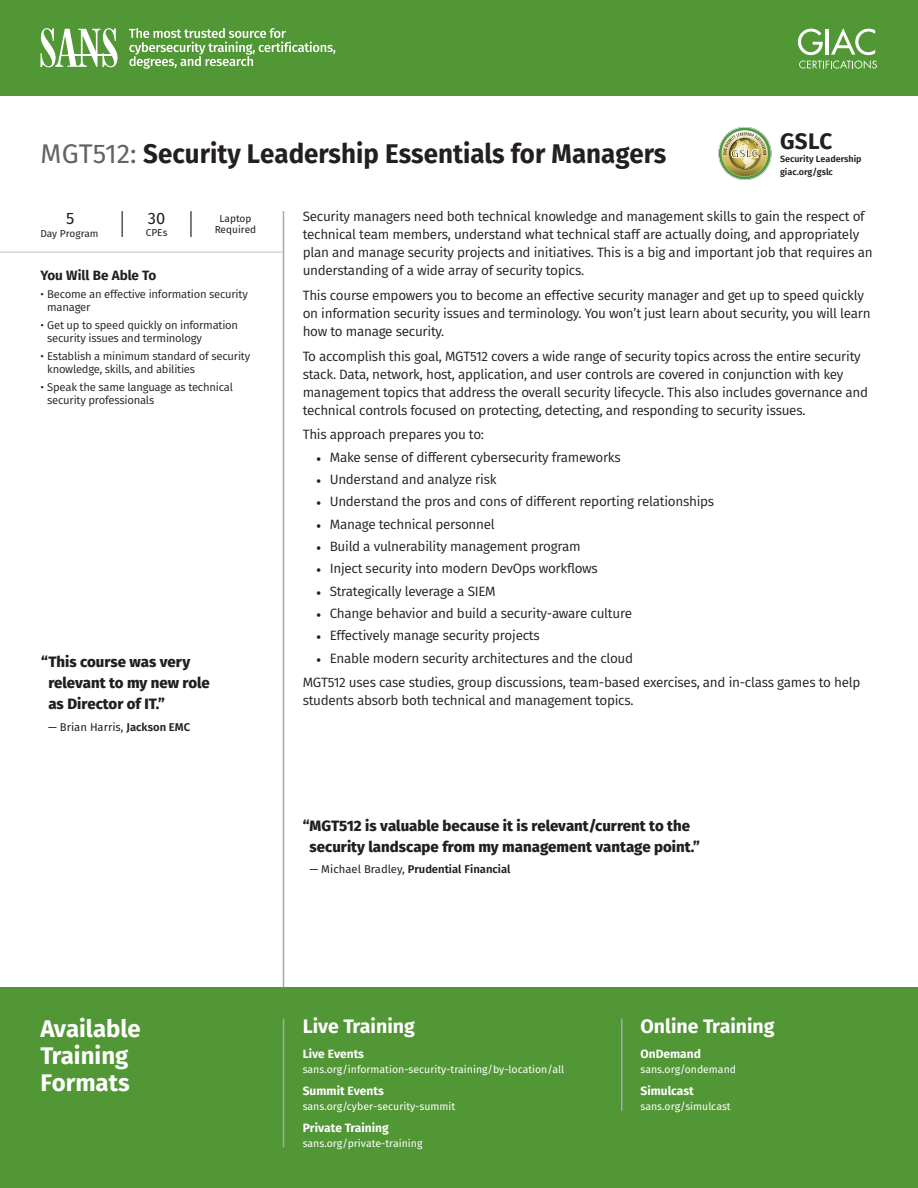
<style>
.page{position:relative;width:918px;height:1188px;background:#fff}
.page>*{position:absolute;margin:0;border:0;box-sizing:border-box;transform-origin:0 0}
.t1{font:700 27px "Fira Sans";color:#231f20;scale:.96 1}
.t2{font:700 24px/27px "Fira Sans";color:#fff}
.t3{font:700 22.5px "Fira Sans";color:#231f20}
.t4{font:700 19.5px "Fira Sans";color:#fff}
.t5{font:16.5px "Fira Sans";color:#231f20}
.t6{font:800 15px/21px "Fira Sans";color:#231f20}
.t7{font:13.5px/18px "Fira Sans";letter-spacing:-.02em;color:#231f20}
.t8{font:700 13.5px "Fira Sans";color:#231f20}
.t9{font:700 12px "Fira Sans";color:#fff}
.t10{font:11.25px/12.8px "Fira Sans";letter-spacing:-.02em;color:#231f20}
.t11{font:600 11.25px "Fira Sans";color:#231f20}
.t12{font:11.25px "Fira Sans";color:#231f20}
.t13{font:10.5px "Fira Sans";color:#fff}
.t14{font:10.05px/10.8px "Fira Sans";color:#231f20;text-align:center}
.t15{font:600 9px/13.5px "Fira Sans";color:#231f20}
.s1{font-weight:400;color:#636366}
.s2{font-weight:600}
.s3{font-family:"Minion Pro"}
.s4{font-weight:400}
</style>
<div class="page">
<svg style="left:122px;top:211px;width:1px;height:26px"></svg>
<hr style="left:190px;top:211px;width:2px;height:26px;background:#231f20">
<hr style="left:0;top:252px;width:283px;height:1px;background:#bcbdc0">
<div style="left:0;top:0;width:918px;height:95px;background:#519735"></div>
<div style="left:0;top:987px;width:918px;height:201px;background:#519735"></div>
<hr style="left:283px;top:211px;width:1px;height:776px;background:#a8a9ad">
<hr style="left:283px;top:1019px;width:1px;height:129px;background:#a8a9ad">
<hr style="left:621px;top:1019px;width:1px;height:92px;background:#a8a9ad">
<svg style="left:40px;top:28px;width:78px;height:39px"></svg>
<hr style="left:69px;top:55px;width:47px;height:1px;background:#fff">
<svg style="left:129px;top:28px;width:206px;height:41px"></svg>
<svg style="left:798px;top:28px;width:79px;height:41px"></svg>
<svg style="left:718px;top:127px;width:54px;height:53px"></svg>
<h1 class="t1" style="left:40px;top:135px;width:653px"><span class="s1">MGT512:</span> Security Leadership Essentials for Managers</h1>
<h3 class="t3" style="left:780px;top:126px;width:54px">GSLC</h3>
<p class="t15" style="left:780px;top:152px;width:83px">Security Leadership giac.org/gslc</p>
<p class="t5" style="left:66px;top:206px;width:10px">5</p>
<p class="t14" style="left:40px;top:228px;width:60px">Day Program</p>
<p class="t5" style="left:148px;top:207px;width:19px">30</p>
<p class="t14" style="left:146px;top:227px;width:23px">CPEs</p>
<p class="t14" style="left:215px;top:213px;width:43px">Laptop<br>Required</p>
<p class="t8" style="left:41px;top:266px;width:117px">You Will Be Able To</p>
<p class="t10" style="left:47px;top:288px;width:202px;text-indent:-7px">• Become an effective information security manager</p>
<p class="t10" style="left:47px;top:319px;width:192px;text-indent:-7px">• Get up to speed quickly on information security issues and terminology</p>
<p class="t10" style="left:47px;top:350px;width:204px;text-indent:-7px">• Establish a minimum standard of security knowledge, skills, and abilities</p>
<p class="t10" style="left:47px;top:380px;width:187px;text-indent:-7px">• Speak the same language as technical security professionals</p>
<p class="t6" style="left:48px;top:652px;width:163px;text-indent:-7px">“This course was very relevant to my new role as Director of IT.”</p>
<p class="t12" style="left:48px;top:719px;width:144px">— Brian Harris, <span class="s2">Jackson EMC</span></p>
<p class="t7" style="left:303px;top:208px;width:571px">Security managers need both technical knowledge and management skills to gain the respect of technical team members, understand what technical staff are actually doing, and appropriately plan and manage security projects and initiatives. This is a big and important job that requires an understanding of a wide array of security topics.</p>
<p class="t7" style="left:303px;top:286px;width:570px">This course empowers you to become an effective security manager and get up to speed quickly on information security issues and terminology. You won’t just learn about security, you will learn how to manage security.</p>
<p class="t7" style="left:303px;top:347px;width:567px">To accomplish this goal, MGT512 covers a wide range of security topics across the entire security stack. Data, network, host, application, and user controls are covered in conjunction with key management topics that address the overall security lifecycle. This also includes governance and technical controls focused on protecting, detecting, and responding to security issues.</p>
<p class="t7" style="left:303px;top:426px;width:183px">This approach prepares you to:</p>
<p class="t7" style="left:316px;top:448px;width:306px"><span class="s3">•</span> Make sense of different cybersecurity frameworks</p>
<p class="t7" style="left:316px;top:470px;width:182px"><span class="s3">•</span> Understand and analyze risk</p>
<p class="t7" style="left:316px;top:493px;width:400px"><span class="s3">•</span> Understand the pros and cons of different reporting relationships</p>
<p class="t7" style="left:316px;top:515px;width:180px"><span class="s3">•</span> Manage technical personnel</p>
<p class="t7" style="left:316px;top:537px;width:266px"><span class="s3">•</span> Build a vulnerability management program</p>
<p class="t7" style="left:316px;top:560px;width:283px"><span class="s3">•</span> Inject security into modern DevOps workflows</p>
<p class="t7" style="left:316px;top:582px;width:181px"><span class="s3">•</span> Strategically leverage a SIEM</p>
<p class="t7" style="left:316px;top:604px;width:317px"><span class="s3">•</span> Change behavior and build a security-aware culture</p>
<p class="t7" style="left:316px;top:627px;width:225px"><span class="s3">•</span> Effectively manage security projects</p>
<p class="t7" style="left:303px;top:646px;width:559px;line-height:24.8px;text-indent:14px"><span class="s3">•</span> Enable modern security architectures and the cloud<br>MGT512 uses case studies, group discussions, team-based exercises, and in-class games to help</p>
<p class="t7" style="left:303px;top:692px;width:332px">students absorb both technical and management topics.</p>
<p class="t6" style="left:310px;top:815px;width:392px;text-indent:-7px">“MGT512 is valuable because it is relevant/current to the security landscape from my management vantage point.”</p>
<p class="t11" style="left:309px;top:861px;width:203px"><span class="s4">— Michael Bradley,</span> Prudential Financial</p>
<h2 class="t2" style="left:40px;top:1015px;width:102px">Available<br>Training<br>Formats</h2>
<h3 class="t4" style="left:303px;top:1013px;width:114px">Live Training</h3>
<p class="t9" style="left:303px;top:1046px;width:63px">Live Events</p>
<p class="t13" style="left:303px;top:1062px;width:263px">sans.org/information-security-training/by-location/all</p>
<p class="t9" style="left:303px;top:1082px;width:83px">Summit Events</p>
<p class="t13" style="left:303px;top:1099px;width:154px">sans.org/cyber-security-summit</p>
<p class="t9" style="left:303px;top:1119px;width:88px">Private Training</p>
<p class="t13" style="left:303px;top:1136px;width:121px">sans.org/private-training</p>
<h3 class="t4" style="left:640px;top:1013px;width:136px">Online Training</h3>
<p class="t9" style="left:640px;top:1046px;width:62px">OnDemand</p>
<p class="t13" style="left:640px;top:1062px;width:97px">sans.org/ondemand</p>
<p class="t9" style="left:640px;top:1082px;width:55px">Simulcast</p>
<p class="t13" style="left:640px;top:1099px;width:92px">sans.org/simulcast</p>
</div>
